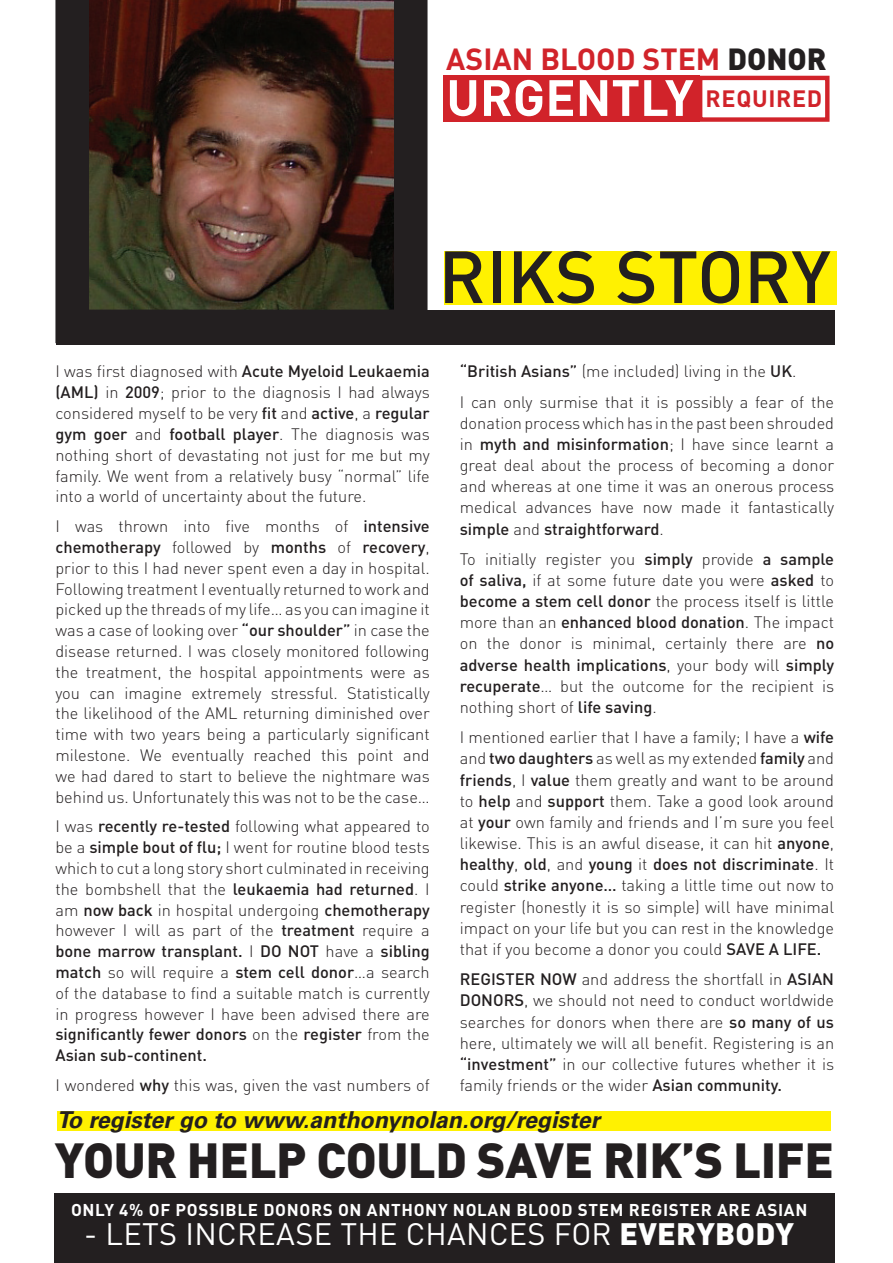
<style>
.page{position:relative;width:893px;height:1263px;background:#fff}
.page>*{position:absolute;margin:0;border:0;box-sizing:border-box;transform-origin:0 0}
.t1{font:500 72.45px "DIN";color:#231f20}
.t2{font:700 50.25px "DIN";color:#fff}
.t3{font:900 48.6px "DIN";letter-spacing:-.01em;color:#231f20}
.t4{font:30.6px "DIN";letter-spacing:.01em;color:#fff}
.t5{font:900 30.6px "DIN";color:#fff}
.t6{font:700 30.15px "DIN";color:#d1232a}
.t7{font:900 30.15px "DIN";color:#231f20}
.t8{font:700 23.4px "DIN";letter-spacing:.03em;color:#d1232a}
.t9{font:italic 700 23.25px "Univers LT Std";color:#231f20}
.t10{font:700 16.95px "DIN";letter-spacing:.04em;color:#fff}
.t11{font:300 16.35px/20.9px "DIN";color:#231f20;text-align:justify}
.s1{font-weight:500}
.s2{font-weight:900}
</style>
<div class="page">
<div style="left:444px;top:251px;width:392px;height:54px;background:#fff101"></div>
<svg style="left:55px;top:0;width:389px;height:344px;background:#4c362c"></svg>
<div style="left:54px;top:1193px;width:780px;height:70px;background:#231f20"></div>
<div style="left:56px;top:311px;width:779px;height:34px;background:#231f20"></div>
<div style="left:444px;top:76px;width:256px;height:46px;background:#d1232a"></div>
<div style="left:698px;top:76px;width:131px;height:46px;border:4px solid #d1232a"></div>
<div style="left:57px;top:1111px;width:773px;height:19px;background:#fff101"></div>
<h3 class="t6" style="left:446px;top:39px;width:216px">ASIAN BLOO D STEM</h3>
<h3 class="t7" style="left:727px;top:39px;width:80px">DONOR</h3>
<h2 class="t2" style="left:446px;top:65px;width:245px">URGENTLY</h2>
<h3 class="t8" style="left:706px;top:83px;width:118px">REQUIRED</h3>
<h1 class="t1" style="left:438px;top:231px;width:347px">Riks Story</h1>
<p class="t11" style="left:55px;top:361px;width:376px">I was first diagnosed with <span class="s1">Acute Myeloid Leukaemia (AML)</span> in <span class="s1">2009</span>; prior to the diagnosis I had always considered myself to be very <span class="s1">fit</span> and <span class="s1">active</span>, a <span class="s1">regular gym goer</span> and <span class="s1">football player</span>. The diagnosis was nothing short of devastating not just for me but my family. We went from a relatively busy “normal” life into a world of uncertainty about the future.</p>
<p class="t11" style="left:55px;top:516px;width:376px">I was thrown into five months of <span class="s1">intensive chemotherapy</span> followed by <span class="s1">months</span> of <span class="s1">recovery</span>, prior to this I had never spent even a day in hospital.<br>Following treatment I eventually returned to work and picked up the threads of my life… as you can imagine it was a case of looking over <span class="s1">“our shoulder”</span> in case the disease returned. I was closely monitored following the treatment, the hospital appointments were as you can imagine extremely stressful. Statistically the likelihood of the AML returning diminished over time with two years being a particularly significant milestone. We eventually reached this point and we had dared to start to believe the nightmare was behind us. Unfortunately this was not to be the case…</p>
<p class="t11" style="left:55px;top:816px;width:376px">I was <span class="s1">recently re-tested</span> following what appeared to be a <span class="s1">simple bout of flu;</span> I went for routine blood tests which to cut a long story short culminated in receiving the bombshell that the <span class="s1">leukaemia had returned</span>. I am <span class="s1">now back</span> in hospital undergoing <span class="s1">chemotherapy </span>however I will as part of the <span class="s1">treatment</span> require a <span class="s1">bone marrow transplant.</span> I <span class="s1">do not</span> have a <span class="s1">sibling match</span> so will require a <span class="s1">stem cell donor</span>…a search of the database to find a suitable match is currently in progress however I have been advised there are <span class="s1">significantly fewer donors</span> on the <span class="s1">register</span> from the <span class="s1">Asian sub-continent.</span></p>
<p class="t11" style="left:55px;top:1074px;width:376px">I wondered <span class="s1">why</span> this was, given the vast numbers of</p>
<p class="t11" style="left:460px;top:356px;width:376px;line-height:30.2px"><span class="s1">“British Asians”</span> (me included) living in the <span class="s1">UK</span>.<br>I can only surmise that it is possibly a fear of the</p>
<p class="t11" style="left:460px;top:412px;width:376px">donation process which has in the past been shrouded in <span class="s1">myth and misinformation</span>; I have since learnt a great deal about the process of becoming a donor and whereas at one time it was an onerous process medical advances have now made it fantastically <span class="s1">simple</span> and <span class="s1">straightforward</span>.</p>
<p class="t11" style="left:460px;top:548px;width:376px">To initially register you <span class="s1">simply</span> provide <span class="s1">a sample of saliva,</span> if at some future date you were <span class="s1">asked</span> to <span class="s1">become a stem cell donor</span> the process itself is little more than an <span class="s1">enhanced blood donation</span>. The impact on the donor is minimal, certainly there are <span class="s1">no adverse health implications</span>, your body will <span class="s1">simply recuperate</span>… but the outcome for the recipient is nothing short of <span class="s1">life saving</span>.</p>
<p class="t11" style="left:460px;top:726px;width:376px">I mentioned earlier that I have a family; I have a <span class="s1">wife </span>and <span class="s1">two daughters</span> as well as my extended <span class="s1">family</span> and <span class="s1">friends</span>, I <span class="s1">value</span> them greatly and want to be around to <span class="s1">help</span> and <span class="s1">support</span> them. Take a good look around at <span class="s1">your</span> own family and friends and I’m sure you feel likewise. This is an awful disease, it can hit <span class="s1">anyone</span>, <span class="s1">healthy</span>, <span class="s1">old</span>, and <span class="s1">young</span> it <span class="s1">does not discriminate</span>. It could <span class="s1">strike anyone…</span> taking a little time out now to register (honestly it is so simple) will have minimal impact on your life but you can rest in the knowledge that if you become a donor you could <span class="s1">save a life.</span></p>
<p class="t11" style="left:460px;top:968px;width:376px"><span class="s1">Register now</span> and address the shortfall in <span class="s1">Asian donors</span>, we should not need to conduct worldwide searches for donors when there are <span class="s1">so many of us </span>here, ultimately we will all benefit. Registering is an <span class="s1">“investment”</span> in our collective futures whether it is family friends or the wider <span class="s1">Asian community.</span></p>
<h3 class="t9" style="left:57px;top:1106px;width:544px">To register go to www.anthonynolan.org/register</h3>
<h3 class="t3" style="left:55px;top:1128px;width:781px">YOUR HELP COULD SAVE RIK’S LIFE</h3>
<p class="t10" style="left:71px;top:1198px;width:738px">ONLY 4% OF POSSIBLE DONORS ON ANTHONY NOLAN BLOOD STEM REGISTER ARE ASIAN</p>
<h3 class="t4" style="left:84px;top:1215px;width:555px">- LETS INCREASE THE CHANCES FOR <span class="s2">EVERY</span></h3>
<h3 class="t5" style="left:715px;top:1213px;width:41px">BODY</h3>
</div>
